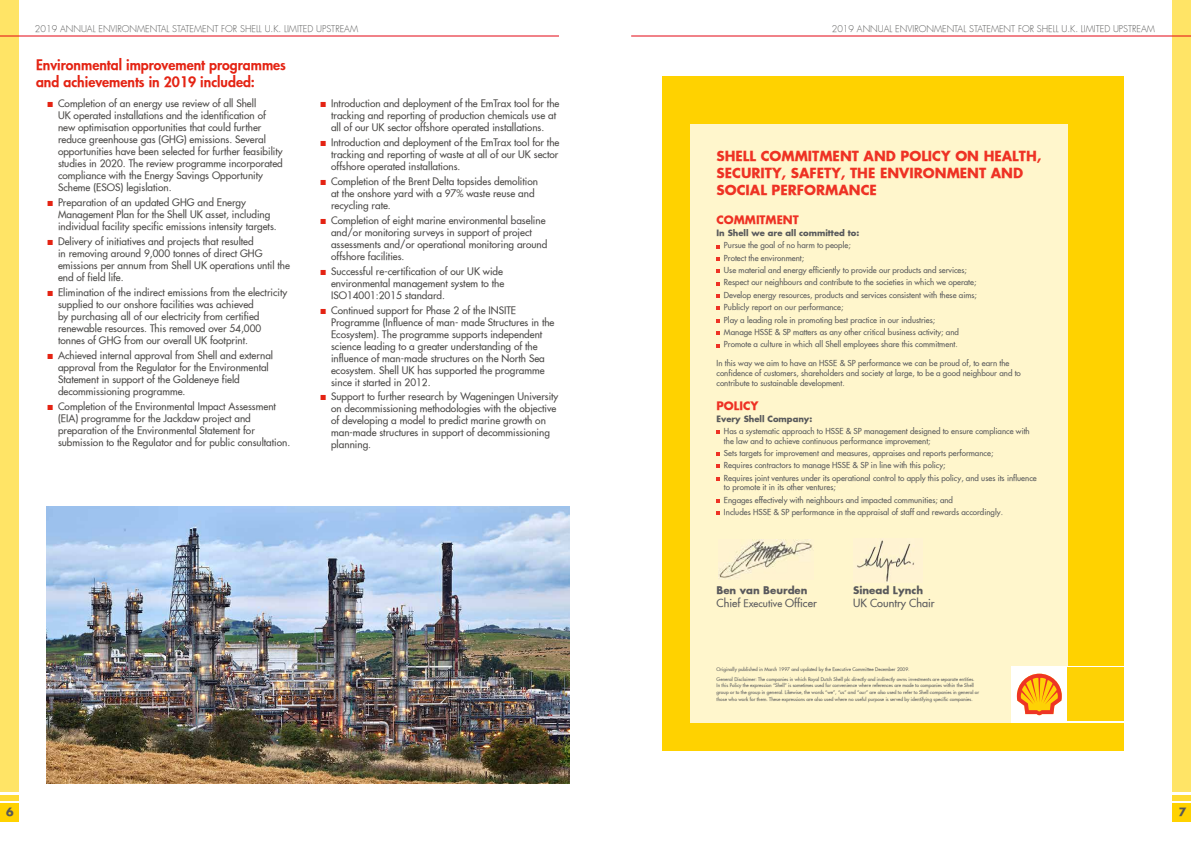
<style>
.page{position:relative;width:1191px;height:842px;background:#fff}
.page>*{position:absolute;margin:0;border:0;box-sizing:border-box;transform-origin:0 0}
.t1{font:800 14px/16.8px "Futura";color:#e42313}
.t2{font:700 13.4px/16.8px "Futura";color:#ee3224}
.t3{font:700 11.2px "Futura";color:#ee3224}
.t4{font:700 11px "Futura";color:#575756}
.t5{font:10.9px "Futura";color:#59595c}
.t6{font:700 10.2px "Futura";color:#59595c}
.t7{font:10px/12px "Futura";color:#4b4947}
.t8{font:300 9px "Futura";color:#575756}
.t9{font:700 8.4px "Futura";color:#58595b}
.t10{font:8px/12.4px "Futura";color:#58595b}
.t11{font:300 8px "Futura";color:#58595b}
.t12{font:4.8px/6.6px "Futura";color:#58595b}
.s1{font-size:10px}
</style>
<div class="page">
<div style="left:0;top:0;width:19px;height:792px;background:#ffe466"></div>
<div style="left:1172px;top:0;width:19px;height:792px;background:#ffe466"></div>
<div style="left:0;top:803px;width:19px;height:19px;background:#ffd200"></div>
<div style="left:1172px;top:803px;width:19px;height:19px;background:#ffd200"></div>
<div style="left:0;top:795px;width:19px;height:5px;background:#ffdb33"></div>
<div style="left:1172px;top:795px;width:19px;height:5px;background:#ffdb33"></div>
<hr style="left:0;top:36px;width:559px;height:1px;background:#e30613">
<hr style="left:631px;top:36px;width:560px;height:1px;background:#e30613">
<div style="left:662px;top:76px;width:461px;height:674px;background:#ffd200"></div>
<div style="left:690px;top:124px;width:377px;height:598px;background:#fff6cc"></div>
<div style="left:1011px;top:666px;width:112px;height:56px;background:#fff"></div>
<div style="left:1067px;top:667px;width:56px;height:54px;background:#fed205"></div>
<svg style="left:1016px;top:673px;width:46px;height:43px"></svg>
<img style="left:718px;top:540px;width:94px;height:39px">
<img style="left:857px;top:538px;width:58px;height:44px">
<svg style="left:716px;top:245px;width:4px;height:3px"></svg>
<svg style="left:716px;top:257px;width:4px;height:4px"></svg>
<svg style="left:716px;top:269px;width:4px;height:4px"></svg>
<svg style="left:716px;top:282px;width:4px;height:3px"></svg>
<svg style="left:716px;top:294px;width:4px;height:4px"></svg>
<svg style="left:716px;top:307px;width:4px;height:3px"></svg>
<svg style="left:716px;top:319px;width:4px;height:4px"></svg>
<svg style="left:716px;top:331px;width:4px;height:4px"></svg>
<svg style="left:716px;top:344px;width:4px;height:3px"></svg>
<svg style="left:716px;top:430px;width:4px;height:4px"></svg>
<svg style="left:716px;top:452px;width:4px;height:4px"></svg>
<svg style="left:716px;top:465px;width:4px;height:3px"></svg>
<svg style="left:716px;top:477px;width:4px;height:4px"></svg>
<svg style="left:716px;top:499px;width:4px;height:4px"></svg>
<svg style="left:716px;top:511px;width:4px;height:4px"></svg>
<img style="left:47px;top:507px;width:523px;height:277px">
<p class="t8" style="left:35px;top:23px;width:325px">2019 ANNUAL ENVIRONMENTAL STATEMENT FOR SHELL U.K. LIMITED UPSTREAM</p>
<p class="t8" style="left:831px;top:23px;width:325px">2019 ANNUAL ENVIRONMENTAL STATEMENT FOR SHELL U.K. LIMITED UPSTREAM</p>
<p class="t11" style="left:879px;top:25px;width:245px">Annual Environmental Statement for Shell UK Limited Upstream Operations</p>
<h1 class="t1" style="left:36px;top:57px;width:251px">Environmental improvement programmes and achievements in 2019 included:</h1>
<p class="t7" style="left:58px;top:98px;width:226px">Completion of an energy use review of all Shell<br>UK operated installations and the identification of new optimisation opportunities that could further reduce greenhouse gas (GHG) emissions. Several opportunities have been selected for further feasibility studies in 2020. The review programme incorporated compliance with the Energy Savings Opportunity Scheme (ESOS) legislation.</p>
<p class="t7" style="left:58px;top:197px;width:220px">Preparation of an updated GHG and Energy<br>Management Plan for the Shell UK asset, including individual facility specific emissions intensity targets.</p>
<p class="t7" style="left:58px;top:235px;width:233px">Delivery of initiatives and projects that resulted<br>in removing around 9,000 tonnes of direct GHG emissions per annum from Shell UK operations until the end of field life.</p>
<p class="t7" style="left:58px;top:286px;width:231px">Elimination of the indirect emissions from the electricity supplied to our onshore facilities was achieved<br>by purchasing all of our electricity from certified renewable resources. This removed over 54,000 tonnes of GHG from our overall UK footprint.</p>
<p class="t7" style="left:58px;top:349px;width:217px">Achieved internal approval from Shell and external approval from the Regulator for the Environmental Statement in support of the Goldeneye field decommissioning programme.</p>
<p class="t7" style="left:58px;top:400px;width:234px">Completion of the Environmental Impact Assessment (EIA) programme for the Jackdaw project and preparation of the Environmental Statement for submission to the Regulator and for public consultation.</p>
<p class="t7" style="left:331px;top:98px;width:230px">Introduction and deployment of the EmTrax tool for the tracking and reporting of production chemicals use at all of our UK sector offshore operated installations.</p>
<p class="t7" style="left:331px;top:137px;width:230px;text-align:justify">Introduction and deployment of the EmTrax tool for the tracking and reporting of waste at all of our UK sector offshore operated installations.</p>
<p class="t7" style="left:331px;top:175px;width:208px">Completion of the Brent Delta topsides demolition at the onshore yard with a 97% waste reuse and recycling rate.</p>
<p class="t7" style="left:331px;top:214px;width:218px">Completion of eight marine environmental baseline and/or monitoring surveys in support of project assessments and/or operational monitoring around offshore facilities.</p>
<p class="t7" style="left:331px;top:265px;width:175px">Successful re-certification of our UK wide environmental management system to the<br>ISO14001:2015 standard.</p>
<p class="t7" style="left:331px;top:304px;width:225px">Continued support for Phase 2 of the INSITE Programme (Influence of man- made Structures in the Ecosystem). The programme supports independent science leading to a greater understanding of the influence of man-made structures on the North Sea ecosystem. Shell UK has supported the programme since it started in 2012.</p>
<p class="t7" style="left:331px;top:391px;width:229px">Support to further research by Wageningen University on decommissioning methodologies with the objective of developing a model to predict marine growth on man-made structures in support of decommissioning planning.</p>
<h2 class="t2" style="left:716px;top:148px;width:326px">SHELL COMMITMENT AND POLICY ON HEALTH,<br>SECURITY, SAFETY, THE ENVIRONMENT AND<br>SOCIAL PERFORMANCE</h2>
<p class="t3" style="left:716px;top:212px;width:84px">COMMITMENT</p>
<p class="t9" style="left:716px;top:227px;width:144px">In Shell we are all committed to:</p>
<p class="t10" style="left:724px;top:239px;width:254px">Pursue the goal of no harm to people;<br>Protect the environment;<br>Use material and energy efficiently to provide our products and services; Respect our neighbours and contribute to the societies in which we operate; Develop energy resources, products and services consistent with these aims; Publicly report on our performance;<br>Play a leading role in promoting best practice in our industries;<br>Manage HSSE &amp; SP matters as any other critical business activity; and Promote a culture in which all Shell employees share this commitment.</p>
<p class="t10" style="left:716px;top:359px;width:306px;line-height:9.6px">In this way we aim to have an HSSE &amp; SP performance we can be proud of, to earn the confidence of customers, shareholders and society at large, to be a good neighbour and to contribute to sustainable development.</p>
<p class="t3" style="left:716px;top:398px;width:44px">POLICY</p>
<p class="t9" style="left:716px;top:413px;width:97px">Every Shell Company:</p>
<p class="t10" style="left:724px;top:426px;width:307px;line-height:9.6px">Has a systematic approach to HSSE &amp; SP management designed to ensure compliance with the law and to achieve continuous performance improvement;</p>
<p class="t10" style="left:724px;top:447px;width:314px">Sets targets for improvement and measures, appraises and reports performance;<br>Requires contractors to manage HSSE &amp; SP in line with this policy;<br>Requires joint ventures under its operational control to apply this policy, and uses its influence</p>
<p class="t10" style="left:724px;top:481px;width:280px">to promote it in its other ventures;<br>Engages effectively with neighbours and impacted communities; and<br>Includes HSSE &amp; SP performance in the appraisal of staff and rewards accordingly.</p>
<p class="t6" style="left:716px;top:583px;width:93px">Ben van Beurden</p>
<p class="t5" style="left:716px;top:596px;width:102px">Chief <span class="s1">Executive</span> Officer</p>
<p class="t6" style="left:853px;top:583px;width:71px">Sinead Lynch</p>
<p class="t5" style="left:853px;top:596px;width:83px">UK Country Chair</p>
<p class="t12" style="left:716px;top:664px;width:259px;line-height:10.2px">Originally published in March 1997 and updated by the Executive Committee December 2009.<br>General Disclaimer: The companies in which Royal Dutch Shell plc directly and indirectly owns investments are separate entities.</p>
<p class="t12" style="left:716px;top:682px;width:264px">In this Policy the expression “Shell” is sometimes used for convenience where references are made to companies within the Shell group or to the group in general. Likewise, the words “we”, “us” and “our” are also used to refer to Shell companies in general or those who work for them. These expressions are also used where no useful purpose is served by identifying specific companies.</p>
<p class="t4" style="left:6px;top:805px;width:9px">6</p>
<p class="t4" style="left:1178px;top:805px;width:9px">7</p>
</div>
